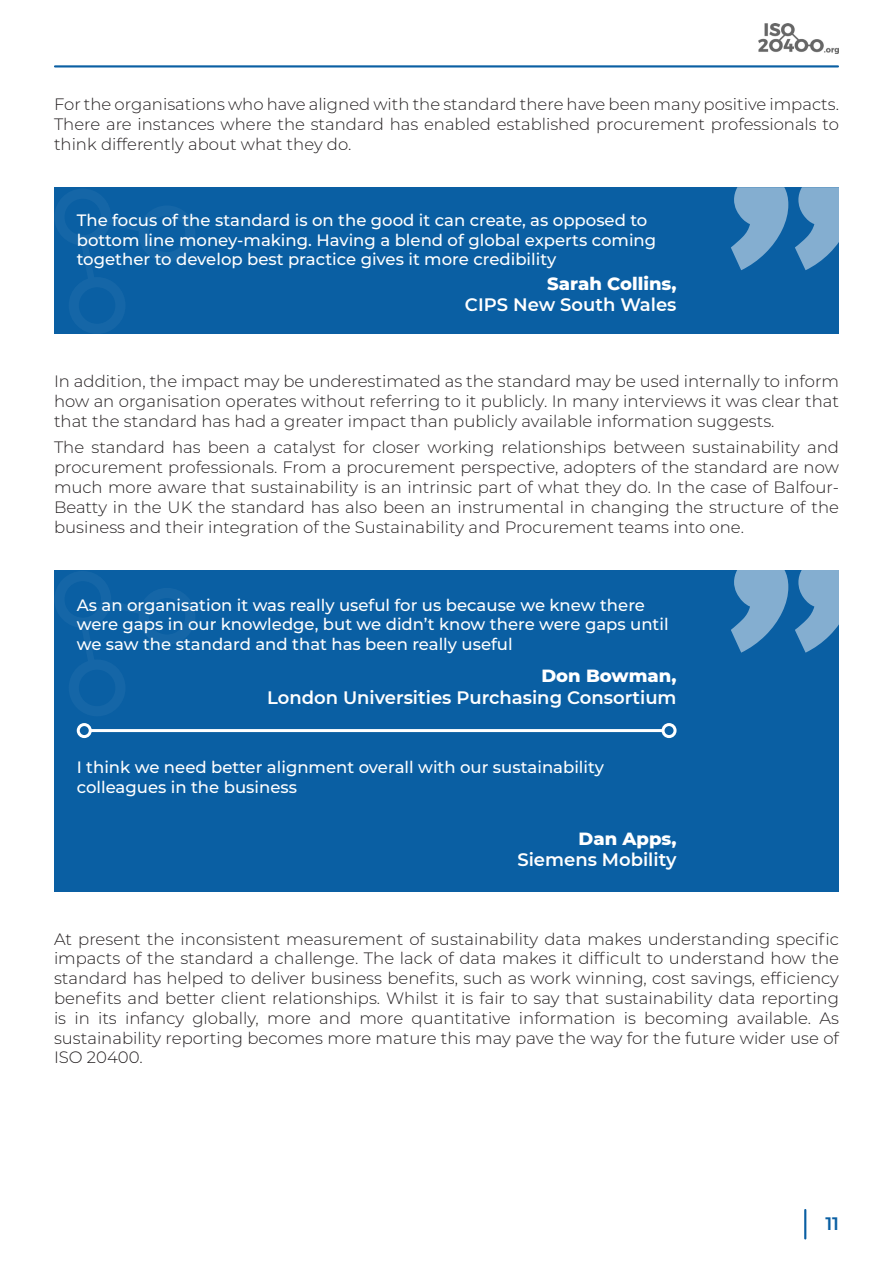
<style>
.page{position:relative;width:893px;height:1263px;background:#fff}
.page>*{position:absolute;margin:0;border:0;box-sizing:border-box;transform-origin:0 0}
.Quote_bold{font:600 18px/21.6px "Montserrat";color:#fff;text-align:right}
.t1{font:600 18px "Montserrat";color:#0a5fa3}
.Body{font:300 16.5px/19.8px "Montserrat";color:#231f20;text-align:justify}
.Quote_body{font:500 16.5px/19.8px "Montserrat";color:#fff}
.s1{font-weight:800}
</style>
<div class="page">
<img style="left:758px;top:24px;width:81px;height:30px">
<hr style="left:804px;top:1209px;width:2px;height:30px;background:#0a5fa3">
<hr style="left:54px;top:65px;width:785px;height:3px;background:#0a5fa3">
<div style="left:54px;top:187px;width:785px;height:147px;background:#0a5fa3"></div>
<svg style="left:55px;top:189px;width:140px;height:144px"></svg>
<svg style="left:731px;top:187px;width:108px;height:83px"></svg>
<div style="left:54px;top:570px;width:785px;height:321px;background:#0a5fa3"></div>
<svg style="left:55px;top:571px;width:140px;height:145px"></svg>
<svg style="left:731px;top:570px;width:108px;height:83px"></svg>
<hr style="left:90px;top:729px;width:573px;height:3px;background:#fff">
<div style="left:77px;top:723px;width:15px;height:15px;border:3px solid #fff;border-radius:50%"></div>
<div style="left:661px;top:723px;width:15px;height:15px;border:3px solid #fff;border-radius:50%"></div>
<p class="Body" style="left:54px;top:94px;width:786px">For the organisations who have aligned with the standard there have been many positive impacts.<br>There are instances where the standard has enabled established procurement professionals to think differently about what they do.</p>
<p class="Quote_body" style="left:77px;top:209px;width:581px">The focus of the standard is on the good it can create, as opposed to bottom line money-making. Having a blend of global experts coming together to develop best practice gives it more credibility</p>
<p class="Quote_bold" style="left:465px;top:272px;width:213px"><span class="s1">Sarah Collins,<br></span>CIPS New South Wales</p>
<p class="Body" style="left:54px;top:371px;width:786px">In addition, the impact may be underestimated as the standard may be used internally to inform how an organisation operates without referring to it publicly. In many interviews it was clear that that the standard has had a greater impact than publicly available information suggests.</p>
<p class="Body" style="left:54px;top:437px;width:786px">The standard has been a catalyst for closer working relationships between sustainability and procurement professionals. From a procurement perspective, adopters of the standard are now much more aware that sustainability is an intrinsic part of what they do. In the case of Balfour-Beatty in the UK the standard has also been an instrumental in changing the structure of the business and their integration of the Sustainability and Procurement teams into one.</p>
<p class="Quote_body" style="left:77px;top:594px;width:593px">As an organisation it was really useful for us because we knew there were gaps in our knowledge, but we didn’t know there were gaps until we saw the standard and that has been really useful</p>
<p class="Quote_bold" style="left:267px;top:664px;width:411px"><span class="s1">Don Bowman,<br></span>London Universities Purchasing Consortium</p>
<p class="Quote_body" style="left:77px;top:757px;width:529px">I think we need better alignment overall with our sustainability colleagues in the business</p>
<p class="Quote_bold" style="left:517px;top:827px;width:161px"><span class="s1">Dan Apps,<br></span>Siemens Mobility</p>
<p class="Body" style="left:54px;top:928px;width:786px">At present the inconsistent measurement of sustainability data makes understanding specific impacts of the standard a challenge. The lack of data makes it difficult to understand how the standard has helped to deliver business benefits, such as work winning, cost savings, efficiency benefits and better client relationships. Whilst it is fair to say that sustainability data reporting is in its infancy globally, more and more quantitative information is becoming available. As sustainability reporting becomes more mature this may pave the way for the future wider use of ISO 20400.</p>
<p class="t1" style="left:825px;top:1211px;width:15px">11</p>
</div>
